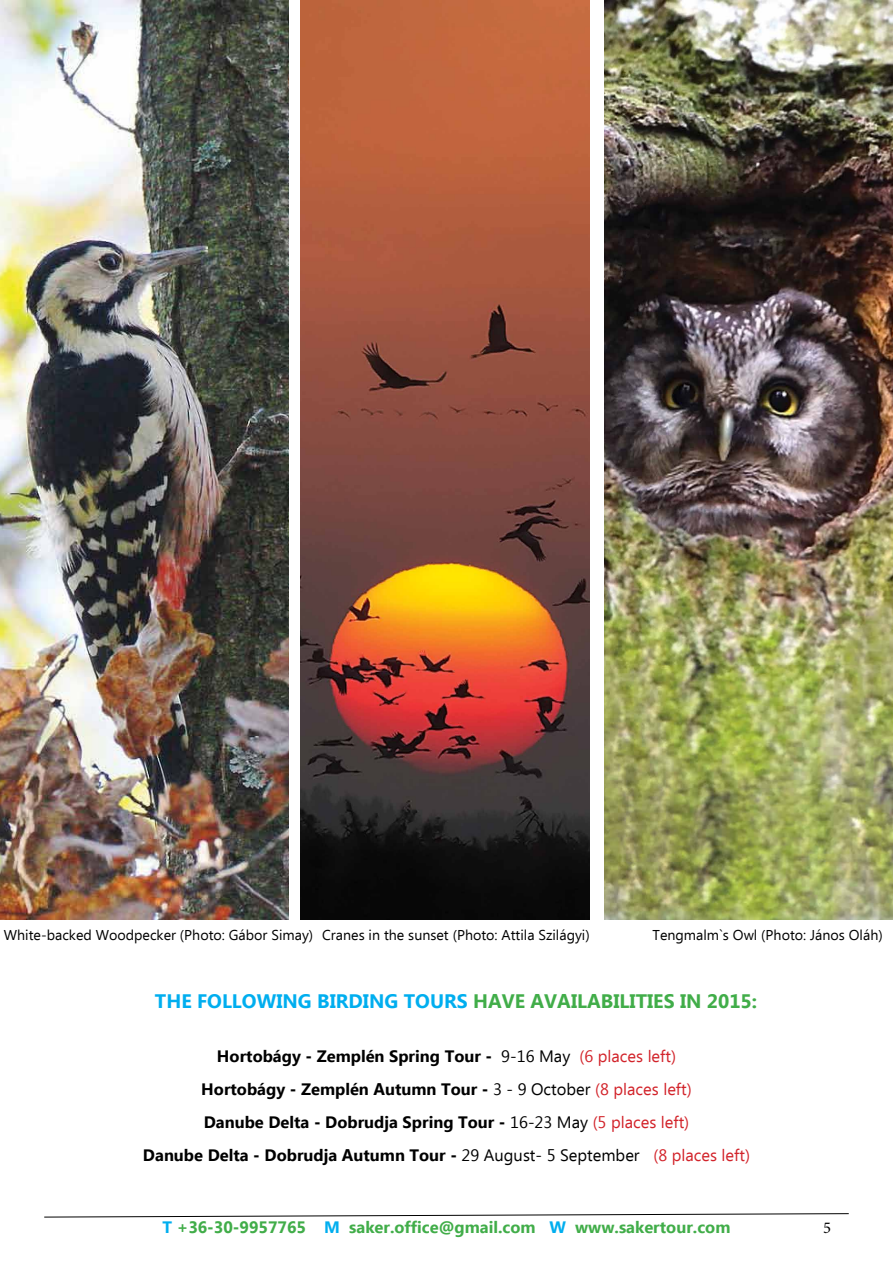
<style>
.page{position:relative;width:893px;height:1263px;background:#fff}
.page>*{position:absolute;margin:0;border:0;box-sizing:border-box;transform-origin:0 0}
.t1{font:700 19.5px "Ebrima";color:#41ad49}
.t2{font:700 16.5px/33px "Ebrima";color:#000;text-align:center}
.t3{font:700 16.5px "Ebrima";color:#41ad49}
.t4{font:16.5px "Minion Pro";color:#000}
.t5{font:14.25px "Ebrima";color:#000}
.s1{color:#00aeef}
.s2{font-weight:400}
.s3{font-weight:400;color:#d2232a}
</style>
<div class="page">
<svg style="left:44px;top:1213px;width:805px;height:4px"></svg>
<img style="left:0;top:0;width:289px;height:920px">
<img style="left:301px;top:0;width:289px;height:920px">
<img style="left:604px;top:0;width:289px;height:920px">
<p class="t5" style="left:4px;top:924px;width:587px">White-backed Woodpecker (Photo: Gábor Simay) Cranes in the sunset (Photo: Attila Szilágyi)</p>
<p class="t5" style="left:652px;top:924px;width:232px">Tengmalm`s Owl (Photo: János Oláh)</p>
<p class="t1" style="left:155px;top:987px;width:604px"><span class="s1">THE FOLLOWING BIRDING TOURS</span> HAVE AVAILABILITIES IN 2015:</p>
<p class="t2" style="left:143px;top:1040px;width:608px">Hortobágy - Zemplén Spring Tour - <span class="s2">9-16 May</span> <span class="s3">(6 places left)<br></span>Hortobágy - Zemplén Autumn Tour - <span class="s2">3 - 9 October</span> <span class="s3">(8 places left)<br></span>Danube Delta - Dobrudja Spring Tour - <span class="s2">16-23 May</span> <span class="s3">(5 places left)<br></span>Danube Delta - Dobrudja Autumn Tour - <span class="s2">29 August- 5 September</span> <span class="s3">(8 places left)</span></p>
<p class="t3" style="left:162px;top:1214px;width:569px"><span class="s1">T</span> +36-30-9957765 <span class="s1">M</span> saker.office@gmail.com <span class="s1">W</span> www.sakertour.com</p>
<p class="t4" style="left:823px;top:1217px;width:9px">5</p>
</div>
